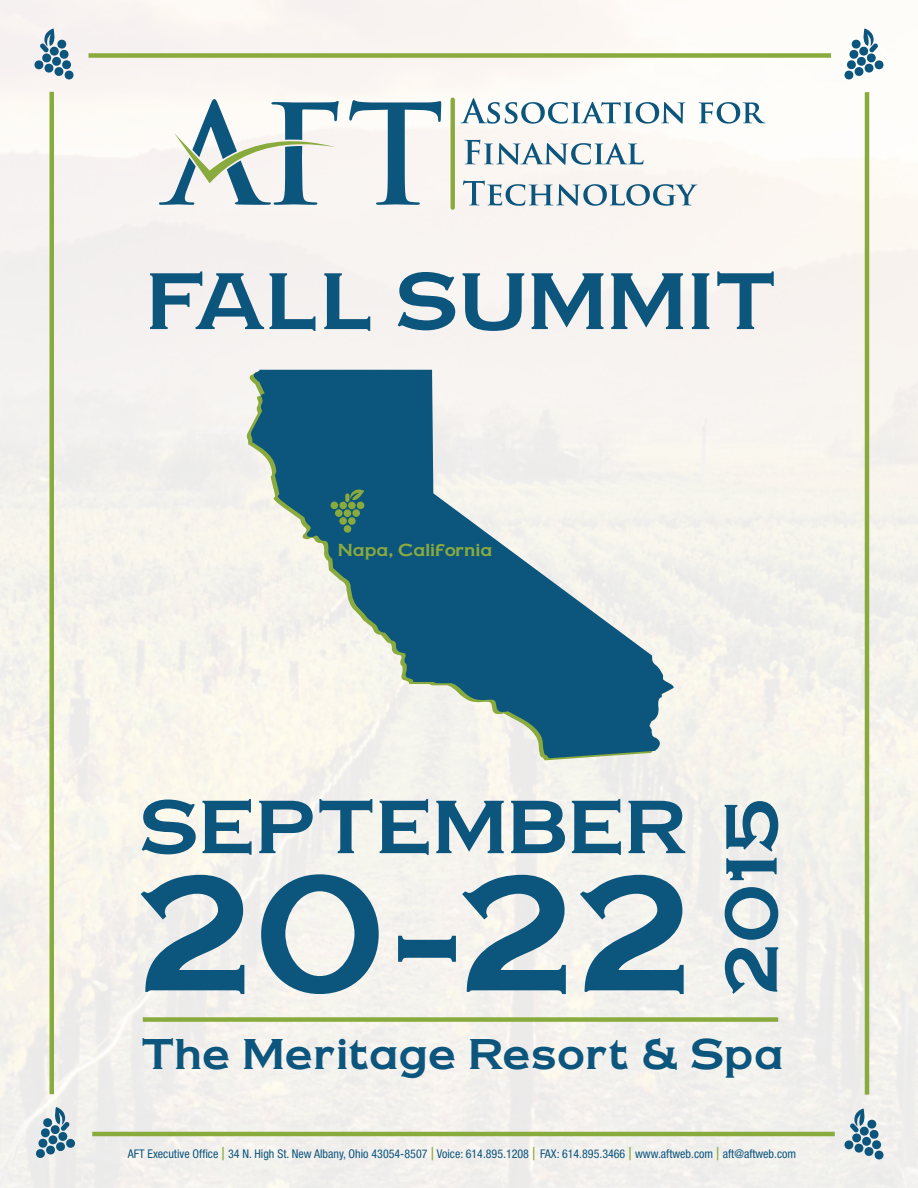
<style>
.page{position:relative;width:918px;height:1188px;background:#fff}
.page>*{position:absolute;margin:0;border:0;box-sizing:border-box;transform-origin:0 0}
.t1{font:155.1px "Copper Penny DTP Normal";color:#0c557d}
.t2{font:77.1px "Copper Penny DTP Normal";letter-spacing:.005em;color:#0c557d}
.t3{font:72.3px "Copper Penny DTP Normal";letter-spacing:.01em;color:#0c557d}
.t4{font:69.45px "Copper Penny DTP Normal";color:#0c557d}
.t5{font:41.4px "Copper Penny DTP Normal";letter-spacing:.005em;color:#0c557d}
.t6{font:16.8px "Copper Penny DTP Normal";color:#89aa3d}
.t7{font:condensed 12px "Helvetica Neue LT Std";color:#0c557d}
.s1{font-size:18px;color:#89aa3d}
</style>
<div class="page">
<img style="left:0;top:0;width:918px;height:1188px">
<svg style="left:35px;top:1107px;width:41px;height:52px;background:#9bb5c3"></svg>
<hr style="left:50px;top:92px;width:4px;height:1002px;background:#89aa3d">
<hr style="left:92px;top:1132px;width:743px;height:4px;background:#89aa3d">
<hr style="left:865px;top:92px;width:4px;height:1003px;background:#89aa3d">
<svg style="left:844px;top:1108px;width:40px;height:52px;background:#9ab5c2"></svg>
<svg style="left:844px;top:28px;width:40px;height:52px"></svg>
<svg style="left:34px;top:28px;width:40px;height:52px"></svg>
<div style="left:88px;top:53px;width:743px;height:5px;background:#89aa3d"></div>
<svg style="left:460px;top:98px;width:305px;height:108px"></svg>
<svg style="left:159px;top:99px;width:282px;height:106px"></svg>
<svg style="left:451px;top:100px;width:4px;height:108px"></svg>
<svg style="left:249px;top:370px;width:428px;height:388px;background:#90aeba"></svg>
<div style="left:331px;top:502px;width:7px;height:7px;background:#89aa3d;border-radius:50%"></div>
<div style="left:339px;top:502px;width:8px;height:7px;background:#89aa3d;border-radius:50%"></div>
<div style="left:348px;top:502px;width:8px;height:7px;background:#89aa3d;border-radius:50%"></div>
<div style="left:357px;top:502px;width:7px;height:7px;background:#89aa3d;border-radius:50%"></div>
<div style="left:335px;top:509px;width:8px;height:8px;background:#89aa3d;border-radius:50%"></div>
<div style="left:344px;top:509px;width:7px;height:8px;background:#89aa3d;border-radius:50%"></div>
<div style="left:352px;top:509px;width:8px;height:8px;background:#89aa3d;border-radius:50%"></div>
<div style="left:339px;top:517px;width:8px;height:8px;background:#89aa3d;border-radius:50%"></div>
<div style="left:348px;top:517px;width:8px;height:8px;background:#89aa3d;border-radius:50%"></div>
<div style="left:344px;top:525px;width:7px;height:8px;background:#89aa3d;border-radius:50%"></div>
<svg style="left:345px;top:489px;width:19px;height:13px"></svg>
<div style="left:143px;top:1017px;width:635px;height:5px;background:#89aa3d"></div>
<p class="t2" style="left:146px;top:251px;width:631px">FALL SUMMIT</p>
<h3 class="t6" style="left:338px;top:539px;width:156px">Napa, California</h3>
<p class="t3" style="left:139px;top:780px;width:550px">SEPTEMBER</p>
<p class="t1" style="left:136px;top:834px;width:555px">20-22</p>
<p class="t4" style="left:707px;top:996px;width:199px;rotate:-90deg">2015</p>
<p class="t5" style="left:142px;top:1027px;width:643px">The Meritage Resort &amp; Spa</p>
<p class="t7" style="left:128px;top:1147px;width:670px">AFT Executive Office <span class="s1">|</span> 34 N. High St. New Albany, Ohio 43054-8507 <span class="s1">|</span> Voice: 614.895.1208 <span class="s1">|</span> FAX: 614.895.3466 <span class="s1">|</span> www.aftweb.com <span class="s1">|</span> aft@aftweb.com</p>
</div>
